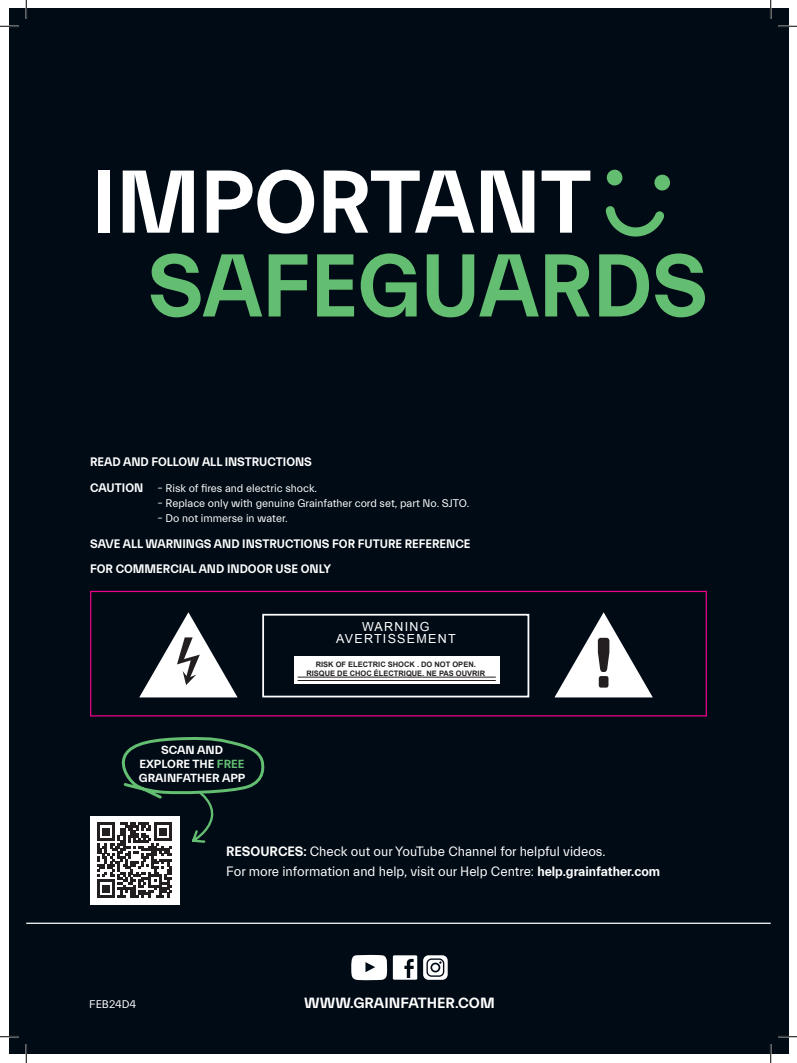
<style>
.page{position:relative;width:797px;height:1063px;background:#fff}
.page>*{position:absolute;margin:0;border:0;box-sizing:border-box;transform-origin:0 0}
.t1{font:700 90px/83.8px "Everett";color:#63be72;scale:.95 1}
.t2{font:700 15px "Everett";color:#fff}
.t3{font:13.75px/20px "Everett";color:#fff}
.heading_two{font:700 12.5px "Everett";color:#fff;scale:.95 1}
.t4{font:12.5px "Arial";letter-spacing:.1em;color:#fff}
.t5{font:700 11.88px/14.1px "Everett";color:#fff;text-align:center}
.heading_two-2{font:11.25px "Everett";color:#fff;scale:.95 1}
.heading_two-3{font:11.25px "Everett";color:#fff}
.t6{font:700 7.5px "Arial";color:#231f20}
.s1{color:#fff}
.s2{font-weight:700;font-size:12.5px}
.s3{color:#63be72}
.s4{font-weight:700}
</style>
<div class="page">
<div style="left:9px;top:9px;width:779px;height:1045px;background:#010b15"></div>
<svg style="left:554px;top:612px;width:98px;height:85px"></svg>
<svg style="left:139px;top:612px;width:98px;height:85px"></svg>
<div style="left:294px;top:656px;width:206px;height:28px;background:#fff"></div>
<hr style="left:297px;top:676px;width:199px;height:1px;background:#231f20">
<hr style="left:297px;top:680px;width:199px;height:1px;background:#231f20">
<div style="left:262px;top:613px;width:267px;height:84px;border:2px solid #fff"></div>
<div style="left:90px;top:590px;width:617px;height:126px;border:1px solid #ed028c"></div>
<div style="left:90px;top:816px;width:89px;height:88px;background:#fff"></div>
<svg style="left:97px;top:737px;width:168px;height:160px"></svg>
<svg style="left:605px;top:206px;width:59px;height:31px"></svg>
<svg style="left:606px;top:169px;width:17px;height:17px"></svg>
<svg style="left:654px;top:174px;width:16px;height:17px"></svg>
<hr style="left:26px;top:922px;width:744px;height:1px;background:#fff">
<svg style="left:351px;top:954px;width:36px;height:26px"></svg>
<svg style="left:393px;top:955px;width:24px;height:24px"></svg>
<svg style="left:423px;top:955px;width:24px;height:24px"></svg>
<svg style="left:0;top:25px;width:19px;height:2px"></svg>
<svg style="left:778px;top:25px;width:19px;height:2px"></svg>
<svg style="left:0;top:1035px;width:19px;height:2px"></svg>
<svg style="left:778px;top:1035px;width:19px;height:2px"></svg>
<svg style="left:25px;top:0;width:2px;height:19px"></svg>
<svg style="left:25px;top:1044px;width:2px;height:18px"></svg>
<svg style="left:770px;top:0;width:1px;height:19px"></svg>
<svg style="left:770px;top:1044px;width:1px;height:18px"></svg>
<p class="t1" style="left:148px;top:162px;width:590px;text-indent:-56px"><span class="s1">IMPORTANT<br></span>SAFEGUARDS</p>
<p class="heading_two" style="left:90px;top:455px;width:235px">READ AND FOLLOW ALL INSTRUCTIONS</p>
<p class="heading_two-2" style="left:90px;top:482px;width:240px"><span class="s2">CAUTION</span> – Risk of fires and electric shock.</p>
<p class="heading_two-2" style="left:158px;top:497px;width:329px">– Replace only with genuine Grainfather cord set, part No. SJTO.</p>
<p class="heading_two-2" style="left:158px;top:512px;width:138px">– Do not immerse in water.</p>
<p class="heading_two" style="left:90px;top:536px;width:402px">SAVE ALL WARNINGS AND INSTRUCTIONS FOR FUTURE REFERENCE</p>
<p class="heading_two" style="left:90px;top:562px;width:255px">FOR COMMERCIAL AND INDOOR USE ONLY</p>
<p class="t5" style="left:139px;top:743px;width:108px">SCAN AND<br>EXPLORE THE <span class="s3">FREE<br></span>GRAINFATHER APP</p>
<p class="t4" style="left:362px;top:618px;width:69px">WARNING</p>
<p class="t4" style="left:336px;top:630px;width:121px">AVERTISSEMENT</p>
<p class="t6" style="left:316px;top:659px;width:162px">RISK OF ELECTRIC SHOCK . DO NOT OPEN.</p>
<p class="t6" style="left:306px;top:668px;width:180px">RISQUE DE CHOC ÉLECTRIQUE. NE PAS OUVRIR</p>
<p class="heading_two-3" style="left:89px;top:998px;width:49px">FEB24D4</p>
<p class="t3" style="left:226px;top:841px;width:435px"><span class="s4">RESOURCES:</span> Check out our YouTube Channel for helpful videos.<br>For more information and help, visit our Help Centre: <span class="s4">help.grainfather.com</span></p>
<p class="t2" style="left:304px;top:994px;width:192px">WWW.GRAINFATHER.COM</p>
</div>
